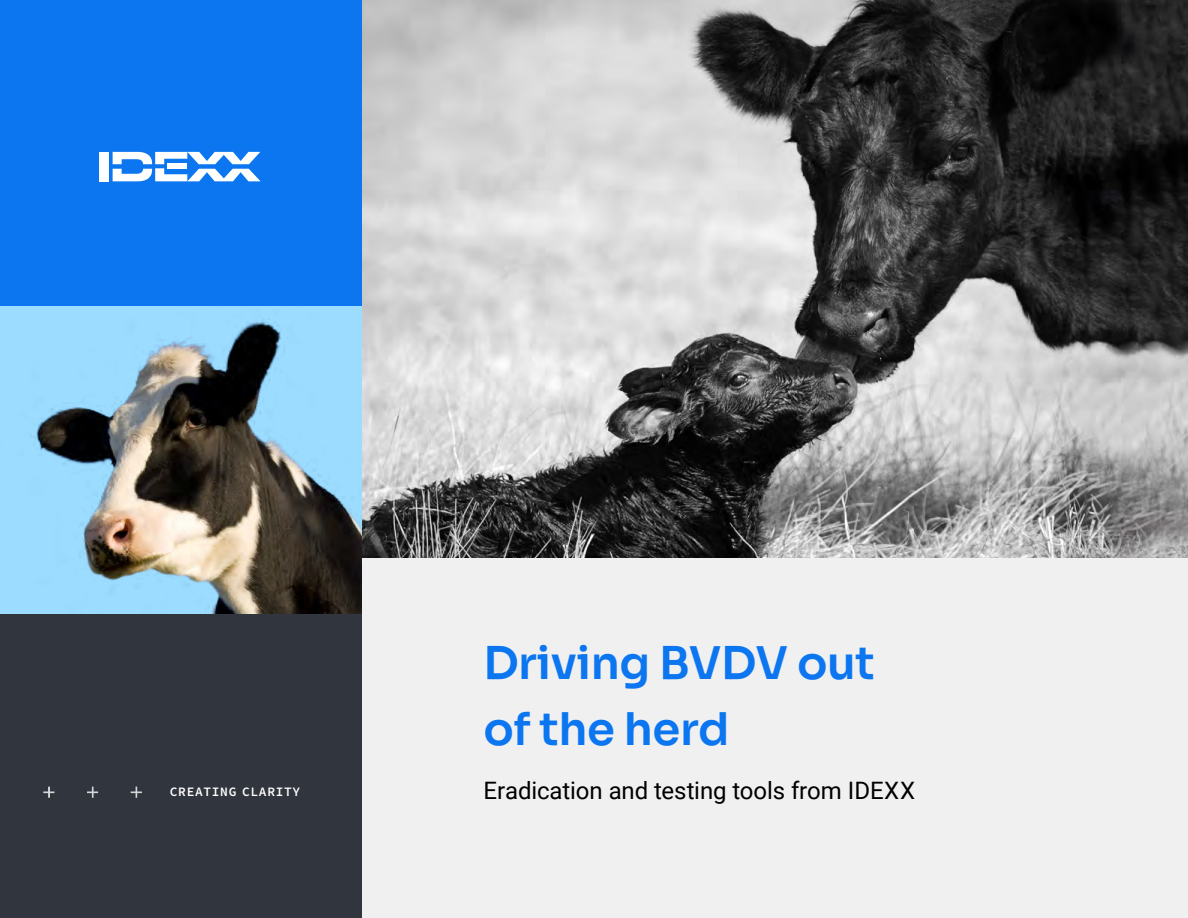
<style>
.page{position:relative;width:1188px;height:918px;background:#fff}
.page>*{position:absolute;margin:0;border:0;box-sizing:border-box;transform-origin:0 0}
.t1{font:45px/66px "Sora";letter-spacing:-.01em;color:#0b76f0}
.Body{font:24px "Roboto";letter-spacing:-.005em;color:#000}
.t2{font:12.9px "Source Code Variable";letter-spacing:.05em;color:#fff}
</style>
<div class="page">
<div style="left:362px;top:0;width:826px;height:918px;background:#f0f0f0"></div>
<img style="left:362px;top:0;width:826px;height:558px">
<div style="left:0;top:613px;width:362px;height:305px;background:#31353d"></div>
<div style="left:0;top:0;width:362px;height:306px;background:#0b76f0"></div>
<div style="left:100px;top:152px;width:9px;height:29px;background:#fff"></div>
<svg style="left:113px;top:152px;width:147px;height:29px"></svg>
<svg style="left:44px;top:787px;width:10px;height:11px"></svg>
<svg style="left:87px;top:787px;width:11px;height:11px"></svg>
<svg style="left:131px;top:787px;width:11px;height:11px"></svg>
<img style="left:0;top:306px;width:362px;height:308px">
<p class="t1" style="left:483px;top:626px;width:393px">Driving BVDV out of the herd</p>
<p class="t2" style="left:170px;top:783px;width:132px">CREATING CLARITY</p>
<p class="Body" style="left:483px;top:774px;width:433px">Eradication and testing tools from IDEXX</p>
</div>
